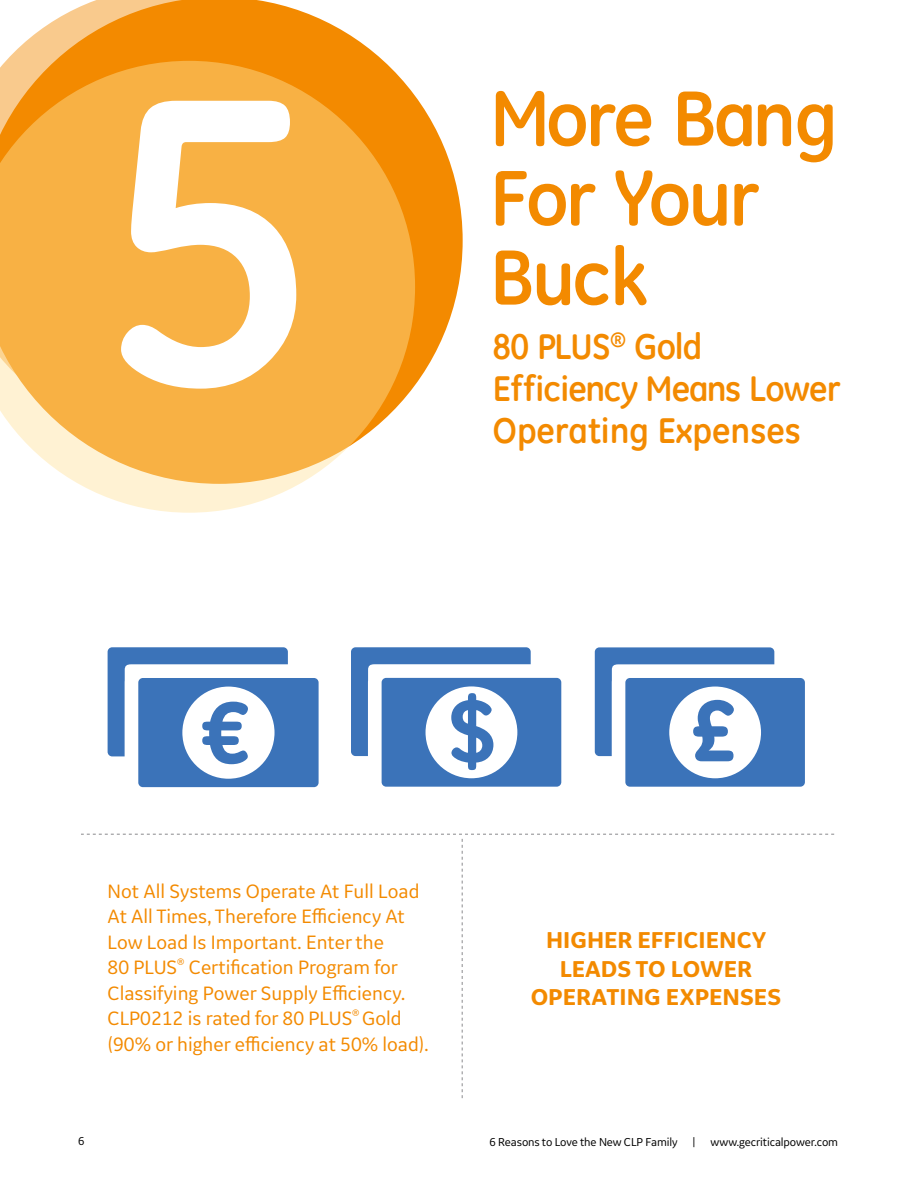
<style>
.page{position:relative;width:918px;height:1188px;background:#fff}
.page>*{position:absolute;margin:0;border:0;box-sizing:border-box;transform-origin:0 0}
.t1{font:700 417.3px "GE Inspira";color:#fff}
.t2{font:700 79.5px/79.5px "GE Inspira";letter-spacing:-.04em;color:#f38a00}
.t3{font:700 36px/42px "GE Inspira";color:#f38a00}
.t4{font:700 24px/28.5px "GE Inspira Sans";color:#f38a00;text-align:center}
.t5{font:20.25px/25.5px "GE Inspira Sans";color:#f38a00}
.t6{font:12px "GE Inspira Sans";letter-spacing:-.01em;color:#000}
</style>
<div class="page">
<svg style="left:415px;top:96px;width:48px;height:289px;fill:#f38a00"></svg>
<svg style="left:6px;top:0;width:378px;height:61px;fill:#f38a00"></svg>
<svg style="left:0;top:61px;width:415px;height:452px;background:#f8b756"></svg>
<svg style="left:108px;top:647px;width:211px;height:140px"></svg>
<svg style="left:351px;top:647px;width:210px;height:140px"></svg>
<svg style="left:595px;top:647px;width:210px;height:140px"></svg>
<h1 class="t1" style="left:98px;top:-29px;width:223px">5</h1>
<h2 class="t2" style="left:489px;top:77px;width:350px">More Bang<br>For Your<br>Buck</h2>
<h3 class="t3" style="left:492px;top:325px;width:350px">80 PLUS<sup>®</sup> Gold<br>Efficiency Means Lower<br>Operating Expenses</h3>
<p class="t5" style="left:108px;top:878px;width:323px">Not All Systems Operate At Full Load At All Times, Therefore Efficiency At Low Load Is Important. Enter the<br>80 PLUS<sup>®</sup> Certification Program for Classifying Power Supply Efficiency.<br>CLP0212 is rated for 80 PLUS<sup>®</sup> Gold (90% or higher efficiency at 50% load).</p>
<p class="t4" style="left:531px;top:925px;width:252px">HIGHER EFFICIENCY<br>LEADS TO LOWER<br>OPERATING EXPENSES</p>
<p class="t6" style="left:78px;top:1133px;width:8px">6</p>
<p class="t6" style="left:489px;top:1135px;width:350px">6 Reasons to Love the New CLP Family | www.gecriticalpower.com</p>
</div>
